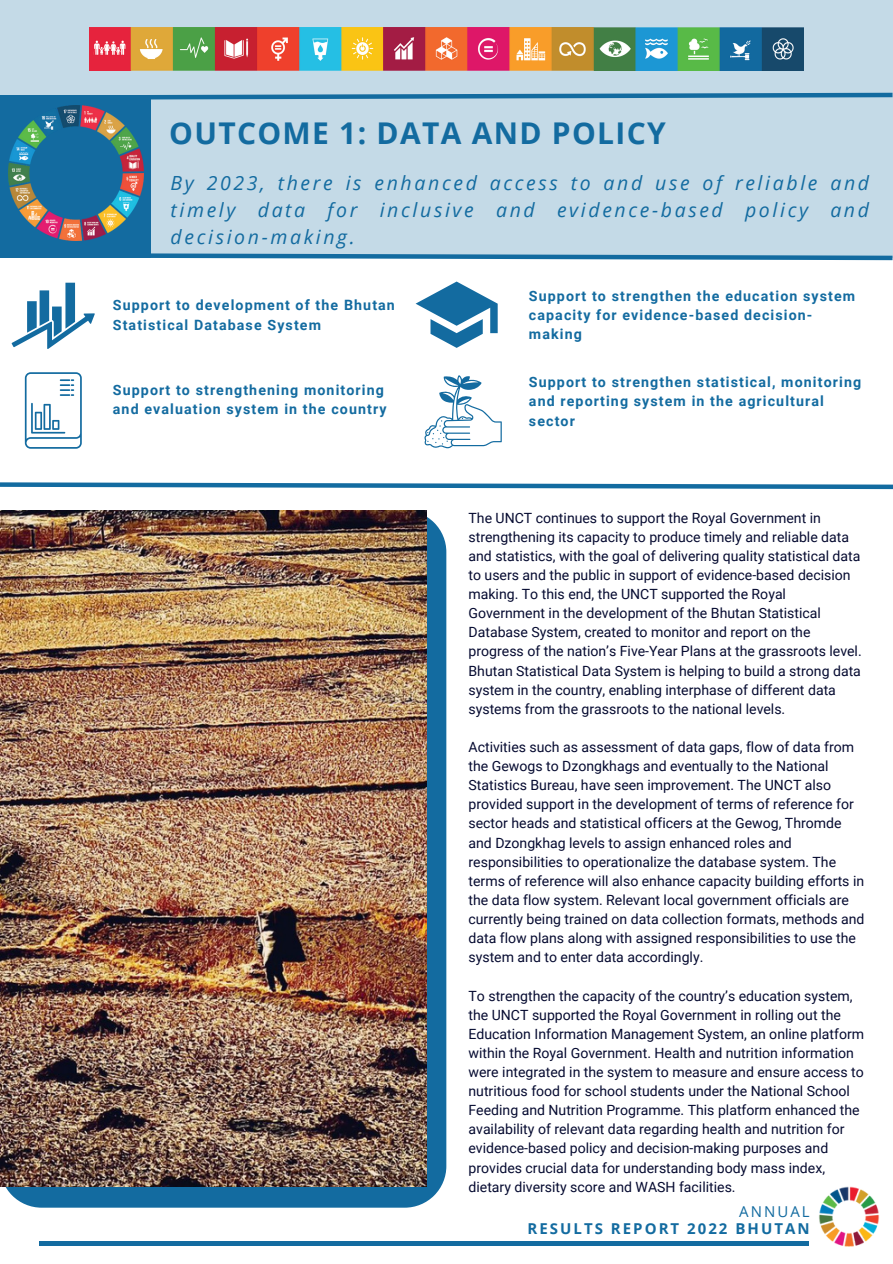
<style>
.page{position:relative;width:893px;height:1264px;background:#fff}
.page>*{position:absolute;margin:0;border:0;box-sizing:border-box;transform-origin:0 0}
.t1{font:700 30px "Open Sans";letter-spacing:.045em;color:#136ba0}
.t2{font:italic 19.5px/27px "Open Sans";letter-spacing:.135em;color:#136ba0;text-align:justify}
.t3{font:700 15px "Open Sans";letter-spacing:.135em;color:#136ba0}
.t4{font:15px "Open Sans";letter-spacing:.135em;color:#136ba0}
.t5{font:700 14.25px/19px "Roboto";letter-spacing:.075em;color:#136ba0}
.t6{font:14.1px/19px "Roboto";color:#050a30}
</style>
<div class="page">
<hr style="left:39px;top:1241px;width:769px;height:4px;background:#136ba0">
<img style="left:819px;top:1186px;width:60px;height:60px">
<svg style="left:12px;top:283px;width:83px;height:66px"></svg>
<div style="left:0;top:0;width:892px;height:258px;background:#c4dae7"></div>
<div style="left:0;top:95px;width:151px;height:163px;background:#136ba0"></div>
<svg style="left:151px;top:92px;width:741px;height:8px"></svg>
<svg style="left:151px;top:253px;width:741px;height:8px"></svg>
<img style="left:9px;top:105px;width:135px;height:135px">
<img style="left:89px;top:27px;width:714px;height:43px">
<svg style="left:415px;top:281px;width:82px;height:67px"></svg>
<svg style="left:424px;top:375px;width:77px;height:73px"></svg>
<svg style="left:25px;top:372px;width:57px;height:77px"></svg>
<svg style="left:0;top:482px;width:892px;height:8px"></svg>
<svg style="left:0;top:510px;width:446px;height:697px;fill:#136ba0"></svg>
<img style="left:0;top:510px;width:426px;height:676px">
<h1 class="t1" style="left:169px;top:112px;width:498px">OUTCOME 1: DATA AND POLICY</h1>
<h2 class="t2" style="left:170px;top:168px;width:700px">By 2023, there is enhanced access to and use of reliable and timely data for inclusive and evidence-based policy and decision-making.</h2>
<p class="t5" style="left:113px;top:296px;width:283px">Support to development of the Bhutan<br>Statistical Database System</p>
<p class="t5" style="left:529px;top:286px;width:328px">Support to strengthen the education system capacity for evidence-based decision&shy;making</p>
<p class="t5" style="left:529px;top:373px;width:334px">Support to strengthen statistical, monitoring and reporting system in the agricultural sector</p>
<p class="t5" style="left:113px;top:381px;width:275px">Support to strengthening monitoring and evaluation system in the country</p>
<p class="t6" style="left:468px;top:508px;width:394px">The UNCT continues to support the Royal Government in strengthening its capacity to produce timely and reliable data and statistics, with the goal of delivering quality statistical data to users and the public in support of evidence-based decision making. To this end, the UNCT supported the Royal Government in the development of the Bhutan Statistical Database System, created to monitor and report on the progress of the nation’s Five-Year Plans at the grassroots level.<br>Bhutan Statistical Data System is helping to build a strong data system in the country, enabling interphase of different data systems from the grassroots to the national levels.</p>
<p class="t6" style="left:468px;top:737px;width:397px">Activities such as assessment of data gaps, flow of data from the Gewogs to Dzongkhags and eventually to the National Statistics Bureau, have seen improvement. The UNCT also provided support in the development of terms of reference for sector heads and statistical officers at the Gewog, Thromde and Dzongkhag levels to assign enhanced roles and responsibilities to operationalize the database system. The terms of reference will also enhance capacity building efforts in the data flow system. Relevant local government officials are currently being trained on data collection formats, methods and data flow plans along with assigned responsibilities to use the system and to enter data accordingly.</p>
<p class="t6" style="left:468px;top:986px;width:397px">To strengthen the capacity of the country’s education system, the UNCT supported the Royal Government in rolling out the Education Information Management System, an online platform within the Royal Government. Health and nutrition information were integrated in the system to measure and ensure access to nutritious food for school students under the National School Feeding and Nutrition Programme. This platform enhanced the availability of relevant data regarding health and nutrition for evidence-based policy and decision-making purposes and provides crucial data for understanding body mass index, dietary diversity score and WASH facilities.</p>
<p class="t3" style="left:527px;top:1218px;width:283px">RESULTS REPORT 2022 BHUTAN</p>
<p class="t4" style="left:739px;top:1200px;width:72px">ANNUAL</p>
</div>
